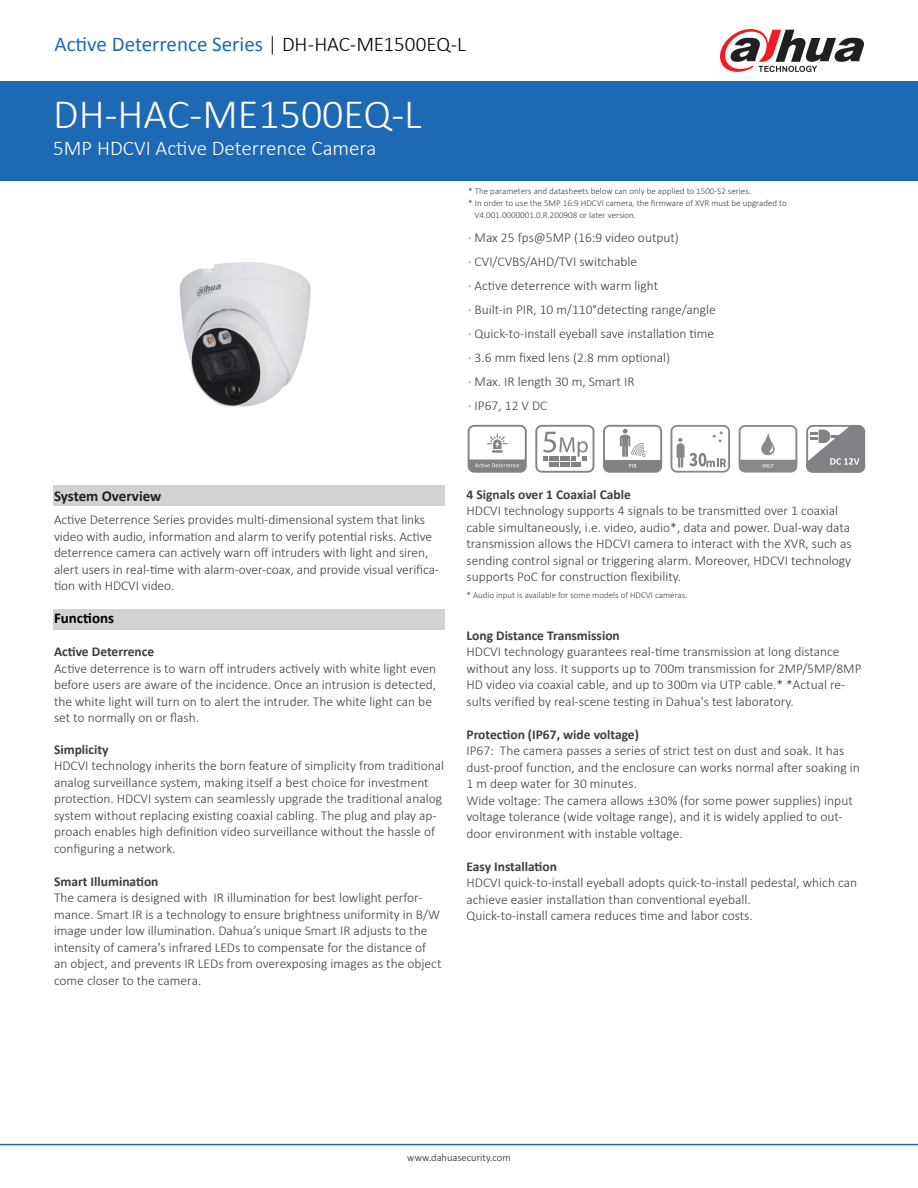
<style>
.page{position:relative;width:918px;height:1188px;background:#fff}
.page>*{position:absolute;margin:0;border:0;box-sizing:border-box;transform-origin:0 0}
.t1{font:300 42px "Calibri";color:#fff}
.t2{font:21px "Calibri";color:#1e69b4}
.t3{font:300 21px "Calibri";color:#fff}
.t4{font:700 15px "Calibri";color:#231f20}
.t5{font:700 15px "Calibri";color:#000}
.t6{font:300 13.5px/16.5px "Calibri";color:#3e3e3f}
.t7{font:700 13.5px "Calibri";color:#3e3e3f}
.t8{font:300 10.5px "Calibri";color:#231f20}
.t9{font:300 9px "Calibri";color:#3e3e3f}
.t10{font:6.3px "Calibri";color:#fff}
.s1{font-weight:300;color:#1b1513}
.s2{font-weight:300;color:#000}
</style>
<div class="page">
<div style="left:0;top:81px;width:918px;height:100px;background:#1e69b4"></div>
<hr style="left:0;top:1144px;width:918px;height:1px;background:#1e69b4">
<svg style="left:720px;top:29px;width:144px;height:43px"></svg>
<img style="left:179px;top:262px;width:132px;height:145px">
<div style="left:53px;top:609px;width:392px;height:21px;background:#d1d2d4"></div>
<div style="left:54px;top:485px;width:391px;height:21px;background:#d1d2d4"></div>
<svg style="left:535px;top:425px;width:59px;height:48px"></svg>
<svg style="left:670px;top:425px;width:60px;height:48px"></svg>
<svg style="left:603px;top:425px;width:59px;height:48px"></svg>
<svg style="left:806px;top:425px;width:59px;height:48px"></svg>
<svg style="left:739px;top:425px;width:58px;height:48px"></svg>
<svg style="left:468px;top:425px;width:59px;height:48px"></svg>
<p class="t2" style="left:55px;top:31px;width:413px">Active Deterrence Series <span class="s1">|</span> <span class="s2">DH-HAC-ME1500EQ-L</span></p>
<p class="t1" style="left:53px;top:88px;width:370px">DH-HAC-ME1500EQ-L</p>
<p class="t3" style="left:53px;top:135px;width:325px">5MP HDCVI Active Deterrence Camera</p>
<p class="t4" style="left:54px;top:487px;width:109px">System Overview</p>
<p class="t6" style="left:54px;top:512px;width:387px">Active Deterrence Series provides multi-dimensional system that links video with audio, information and alarm to verify potential risks. Active deterrence camera can actively warn off intruders with light and siren, alert users in real-time with alarm-over-coax, and provide visual verifica&shy;tion with HDCVI video.</p>
<p class="t5" style="left:54px;top:609px;width:62px">Functions</p>
<p class="t7" style="left:54px;top:643px;width:102px">Active Deterrence</p>
<p class="t6" style="left:54px;top:660px;width:384px">Active deterrence is to warn off intruders actively with white light even before users are aware of the incidence. Once an intrusion is detected, the white light will turn on to alert the intruder. The white light can be set to normally on or flash.</p>
<p class="t7" style="left:54px;top:741px;width:56px">Simplicity</p>
<p class="t6" style="left:54px;top:758px;width:392px">HDCVI technology inherits the born feature of simplicity from traditional analog surveillance system, making itself a best choice for investment protection. HDCVI system can seamlessly upgrade the traditional analog system without replacing existing coaxial cabling. The plug and play ap&shy;proach enables high definition video surveillance without the hassle of configuring a network.</p>
<p class="t7" style="left:54px;top:873px;width:106px">Smart Illumination</p>
<p class="t6" style="left:54px;top:890px;width:389px">The camera is designed with IR illumination for best lowlight perfor&shy;mance. Smart IR is a technology to ensure brightness uniformity in B/W image under low illumination. Dahua’s unique Smart IR adjusts to the intensity of camera's infrared LEDs to compensate for the distance of an object, and prevents IR LEDs from overexposing images as the object come closer to the camera.</p>
<p class="t9" style="left:468px;top:185px;width:284px">* The parameters and datasheets below can only be applied to 1500-S2 series.</p>
<p class="t9" style="left:468px;top:197px;width:320px">* In order to use the 5MP 16:9 HDCVI camera, the firmware of XVR must be upgraded to</p>
<p class="t9" style="left:474px;top:209px;width:163px">V4.001.0000001.0.R.200908 or later version.</p>
<p class="t6" style="left:468px;top:229px;width:212px">· Max 25 fps@5MP (16:9 video output)</p>
<p class="t6" style="left:468px;top:253px;width:170px">· CVI/CVBS/AHD/TVI switchable</p>
<p class="t6" style="left:468px;top:277px;width:191px">· Active deterrence with warm light</p>
<p class="t6" style="left:468px;top:301px;width:249px">· Built-in PIR, 10 m/110°detecting range/angle</p>
<p class="t6" style="left:468px;top:325px;width:247px">· Quick-to-install eyeball save installation time</p>
<p class="t6" style="left:468px;top:349px;width:203px">· 3.6 mm fixed lens (2.8 mm optional)</p>
<p class="t6" style="left:468px;top:373px;width:168px">· Max. IR length 30 m, Smart IR</p>
<p class="t6" style="left:468px;top:397px;width:81px">· IP67, 12 V DC</p>
<p class="t10" style="left:762px;top:462px;width:13px">IP67</p>
<p class="t7" style="left:466px;top:485px;width:166px">4 Signals over 1 Coaxial Cable</p>
<p class="t6" style="left:466px;top:502px;width:387px">HDCVI technology supports 4 signals to be transmitted over 1 coaxial cable simultaneously, i.e. video, audio*, data and power. Dual-way data transmission allows the HDCVI camera to interact with the XVR, such as sending control signal or triggering alarm. Moreover, HDCVI technology supports PoC for construction flexibility.</p>
<p class="t9" style="left:466px;top:589px;width:223px">* Audio input is available for some models of HDCVI cameras.</p>
<p class="t7" style="left:466px;top:626px;width:155px">Long Distance Transmission</p>
<p class="t6" style="left:466px;top:643px;width:397px">HDCVI technology guarantees real-time transmission at long distance without any loss. It supports up to 700m transmission for 2MP/5MP/8MP HD video via coaxial cable, and up to 300m via UTP cable.* *Actual re&shy;sults verified by real-scene testing in Dahua's test laboratory.</p>
<p class="t7" style="left:466px;top:725px;width:174px">Protection (IP67, wide voltage)</p>
<p class="t6" style="left:466px;top:742px;width:395px">IP67: The camera passes a series of strict test on dust and soak. It has dust-proof function, and the enclosure can works normal after soaking in 1 m deep water for 30 minutes.<br>Wide voltage: The camera allows ±30% (for some power supplies) input voltage tolerance (wide voltage range), and it is widely applied to out&shy;door environment with instable voltage.</p>
<p class="t7" style="left:466px;top:857px;width:92px">Easy Installation</p>
<p class="t6" style="left:466px;top:874px;width:392px">HDCVI quick-to-install eyeball adopts quick-to-install pedestal, which can achieve easier installation than conventional eyeball.<br>Quick-to-install camera reduces time and labor costs.</p>
<p class="t8" style="left:407px;top:1151px;width:105px">www.dahuasecurity.com</p>
</div>
